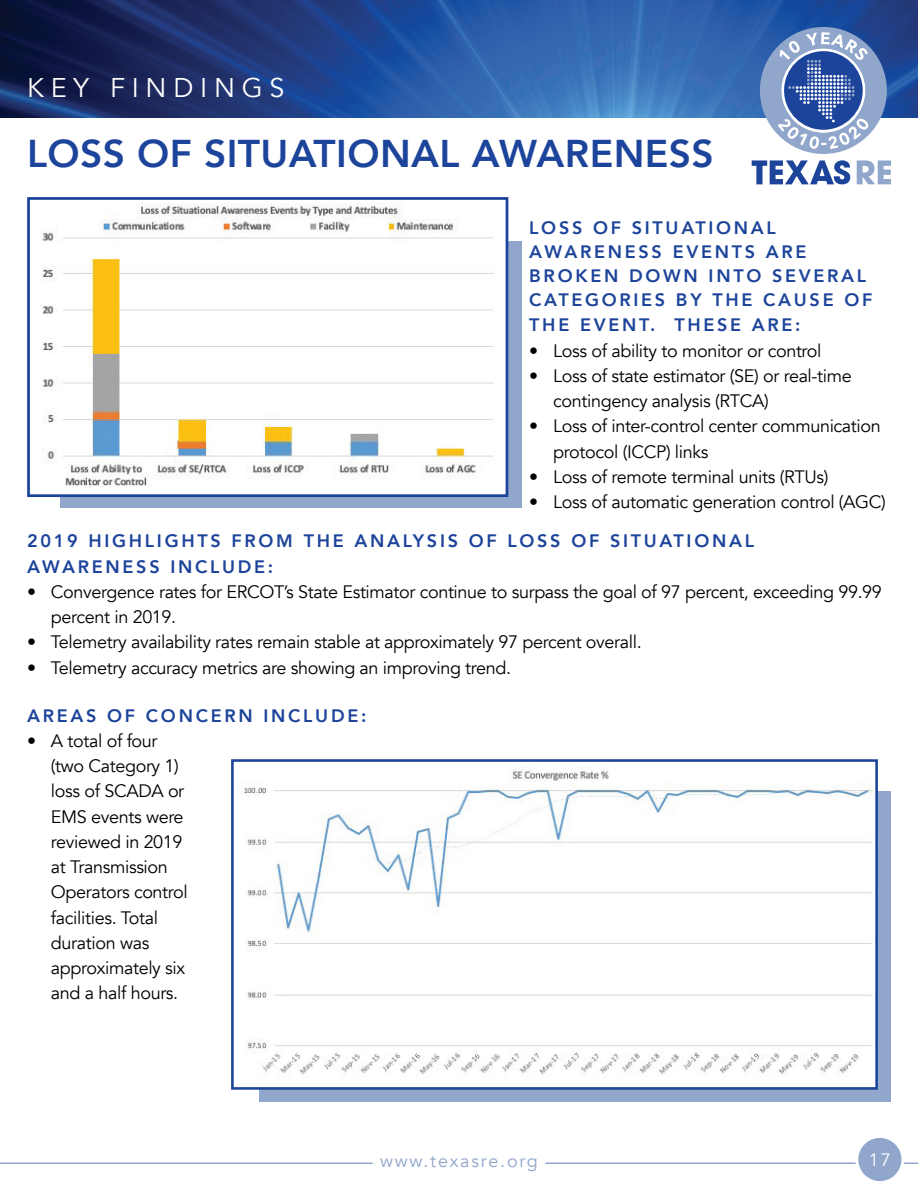
<style>
.page{position:relative;width:918px;height:1188px;background:#fff}
.page>*{position:absolute;margin:0;border:0;box-sizing:border-box;transform-origin:0 0}
.t1{font:800 38.7px "Avenir";letter-spacing:.01em;color:#1d449b}
.t2{font:27px "Avenir";letter-spacing:.25em;color:#fff}
.t3{font:18px/25.2px "Avenir";letter-spacing:-.02em;color:#000001}
.t4{font:800 18px/24.3px "Avenir";letter-spacing:.15em;color:#1d449b}
.t5{font:18px "Avenir";letter-spacing:.1em;color:#91a6cb}
.t6{font:18px "Avenir";color:#fff}
</style>
<div class="page">
<img style="left:0;top:0;width:918px;height:118px">
<svg style="left:857px;top:160px;width:34px;height:24px"></svg>
<svg style="left:752px;top:160px;width:98px;height:24px"></svg>
<svg style="left:760px;top:27px;width:127px;height:127px"></svg>
<hr style="left:0;top:1162px;width:373px;height:2px;background:#91a6cb">
<hr style="left:545px;top:1162px;width:373px;height:2px;background:#91a6cb">
<div style="left:857px;top:1136px;width:46px;height:47px;background:#91a6cb;border-radius:50%"></div>
<div style="left:855px;top:1135px;width:49px;height:49px;border:3px solid #fff;border-radius:50%"></div>
<div style="left:60px;top:241px;width:461px;height:267px;background:#91a6cb"></div>
<img style="left:42px;top:203px;width:462px;height:290px">
<div style="left:27px;top:197px;width:481px;height:300px;border:3px solid #1d449b"></div>
<div style="left:259px;top:791px;width:632px;height:310px;background:#91a6cb"></div>
<img style="left:243px;top:770px;width:631px;height:316px">
<div style="left:231px;top:759px;width:647px;height:331px;border:3px solid #1d449b"></div>
<h2 class="t2" style="left:27px;top:72px;width:259px">KEY FINDINGS</h2>
<h1 class="t1" style="left:27px;top:123px;width:688px">LOSS OF SITUATIONAL AWARENESS</h1>
<p class="t4" style="left:529px;top:216px;width:345px">LOSS OF SITUATIONAL<br>AWARENESS EVENTS ARE<br>BROKEN DOWN INTO SEVERAL<br>CATEGORIES BY THE CAUSE OF<br>THE EVENT. THESE ARE:</p>
<p class="t3" style="left:529px;top:338px;width:294px">• Loss of ability to monitor or control</p>
<p class="t3" style="left:553px;top:363px;width:300px;text-indent:-24px">• Loss of state estimator (SE) or real-time contingency analysis (RTCA)</p>
<p class="t3" style="left:553px;top:414px;width:329px;text-indent:-24px">• Loss of inter-control center communication protocol (ICCP) links</p>
<p class="t3" style="left:529px;top:464px;width:301px">• Loss of remote terminal units (RTUs)</p>
<p class="t3" style="left:529px;top:490px;width:358px">• Loss of automatic generation control (AGC)</p>
<p class="t4" style="left:27px;top:529px;width:729px;line-height:25.2px">2019 HIGHLIGHTS FROM THE ANALYSIS OF LOSS OF SITUATIONAL<br>AWARENESS INCLUDE:</p>
<p class="t3" style="left:51px;top:579px;width:832px;text-indent:-24px">• Convergence rates for ERCOT’s State Estimator continue to surpass the goal of 97 percent, exceeding 99.99 percent in 2019.</p>
<p class="t3" style="left:27px;top:630px;width:616px">• Telemetry availability rates remain stable at approximately 97 percent overall.</p>
<p class="t3" style="left:27px;top:655px;width:486px">• Telemetry accuracy metrics are showing an improving trend.</p>
<p class="t4" style="left:27px;top:703px;width:341px">AREAS OF CONCERN INCLUDE:</p>
<p class="t3" style="left:51px;top:728px;width:138px;text-indent:-24px">• A total of four (two Category 1) loss of SCADA or<br>EMS events were reviewed in 2019 at Transmission<br>Operators control facilities. Total duration was approximately six and a half hours.</p>
<p class="t5" style="left:380px;top:1150px;width:159px">www.texasre.org</p>
<p class="t6" style="left:869px;top:1149px;width:23px">17</p>
</div>
